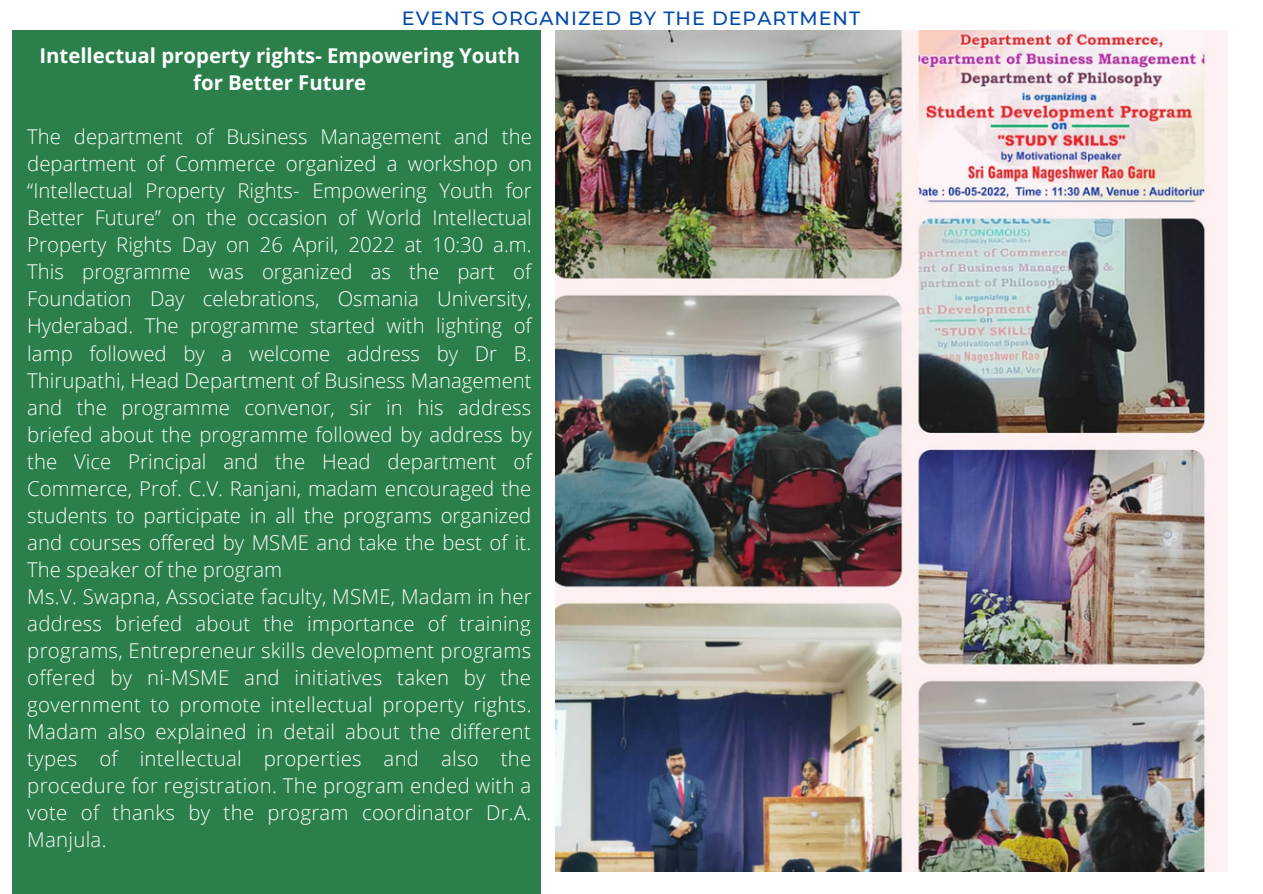
<style>
.page{position:relative;width:1263px;height:894px;background:#fff}
.page>*{position:absolute;margin:0;border:0;box-sizing:border-box;transform-origin:0 0}
.t1{font:300 20.4px/27px "Open Sans";color:#fff}
.t2{font:700 20.4px/27px "Open Sans";color:#fff;text-align:center}
.t3{font:500 19.05px "Montserrat";letter-spacing:.05em;color:#004aad}
</style>
<div class="page">
<img style="left:556px;top:31px;width:671px;height:839px">
<div style="left:12px;top:31px;width:529px;height:862px;background:#2a7f4a"></div>
<p class="t3" style="left:402px;top:6px;width:460px">EVENTS ORGANIZED BY THE DEPARTMENT</p>
<p class="t2" style="left:39px;top:42px;width:482px">Intellectual property rights- Empowering Youth for Better Future</p>
<p class="t1" style="left:27px;top:123px;width:506px">The department of Business Management and the department of Commerce organized a workshop on “Intellectual Property Rights- Empowering Youth for Better Future” on the occasion of World Intellectual Property Rights Day on 26 April, 2022 at 10:30 a.m.<br>This programme was organized as the part of Foundation Day celebrations, Osmania University, Hyderabad. The programme started with lighting of lamp followed by a welcome address by Dr B.<br>Thirupathi, Head Department of Business Management and the programme convenor, sir in his address briefed about the programme followed by address by the Vice Principal and the Head department of Commerce, Prof. C.V. Ranjani, madam encouraged the students to participate in all the programs organized and courses offered by MSME and take the best of it.<br>The speaker of the program<br>Ms.V. Swapna, Associate faculty, MSME, Madam in her address briefed about the importance of training programs, Entrepreneur skills development programs offered by ni-MSME and initiatives taken by the government to promote intellectual property rights.<br>Madam also explained in detail about the different types of intellectual properties and also the procedure for registration. The program ended with a vote of thanks by the program coordinator Dr.A.<br>Manjula.</p>
</div>
